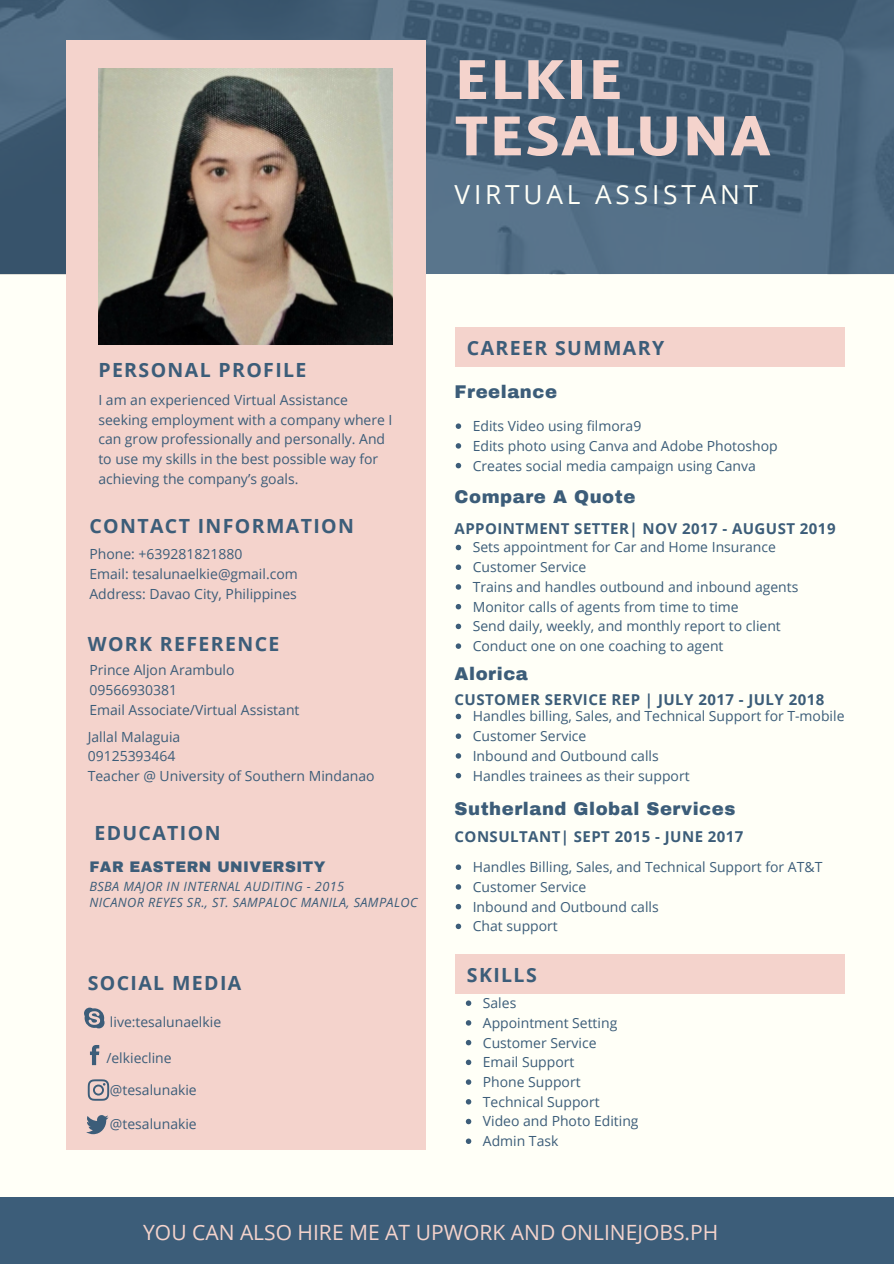
<style>
.page{position:relative;width:894px;height:1264px;background:#fff}
.page>*{position:absolute;margin:0;border:0;box-sizing:border-box;transform-origin:0 0}
.t1{font:900 57px/56.2px "Martel Sans";letter-spacing:.02em;color:#f4d3cc}
.t2{font:26.25px "Open Sans";letter-spacing:.145em;color:#fffff7}
.t3{font:21px "Open Sans";color:#f4d3cc}
.t4{font:700 19.5px "Open Sans";letter-spacing:.07em;color:#3c5d79}
.t5{font:900 18px "Archivo";letter-spacing:.03em;color:#3c5d79}
.t6{font:700 15px "Open Sans";letter-spacing:.03em;color:#3c5d79}
.t7{font:900 15px "Archivo";letter-spacing:.03em;color:#3c5d79}
.t8{font:13.95px/19.6px "Open Sans";color:#3c5d79}
.t9{font:italic 12.75px/15.3px "Open Sans";letter-spacing:.03em;color:#3c5d79}
</style>
<div class="page">
<div style="left:0;top:0;width:893px;height:1263px;background:#fffff7"></div>
<div style="left:0;top:1197px;width:893px;height:66px;background:#3c5d79"></div>
<img style="left:0;top:0;width:893px;height:274px">
<div style="left:454px;top:327px;width:390px;height:40px;background:#f4d3cc"></div>
<svg style="left:455px;top:713px;width:6px;height:6px"></svg>
<svg style="left:455px;top:733px;width:6px;height:6px"></svg>
<svg style="left:455px;top:753px;width:6px;height:5px"></svg>
<svg style="left:455px;top:773px;width:6px;height:5px"></svg>
<svg style="left:455px;top:864px;width:6px;height:6px"></svg>
<svg style="left:455px;top:884px;width:6px;height:5px"></svg>
<svg style="left:455px;top:903px;width:6px;height:6px"></svg>
<svg style="left:455px;top:923px;width:6px;height:6px"></svg>
<div style="left:66px;top:40px;width:360px;height:1109px;background:#f4d3cc"></div>
<img style="left:98px;top:68px;width:294px;height:276px">
<svg style="left:455px;top:545px;width:6px;height:5px"></svg>
<svg style="left:455px;top:564px;width:6px;height:6px"></svg>
<svg style="left:455px;top:584px;width:6px;height:5px"></svg>
<svg style="left:455px;top:604px;width:6px;height:5px"></svg>
<svg style="left:455px;top:623px;width:6px;height:6px"></svg>
<svg style="left:455px;top:643px;width:6px;height:6px"></svg>
<svg style="left:455px;top:423px;width:6px;height:6px"></svg>
<svg style="left:455px;top:443px;width:6px;height:5px"></svg>
<svg style="left:455px;top:463px;width:6px;height:5px"></svg>
<div style="left:454px;top:954px;width:390px;height:40px;background:#f4d3cc"></div>
<svg style="left:465px;top:1000px;width:6px;height:5px"></svg>
<svg style="left:465px;top:1020px;width:6px;height:5px"></svg>
<svg style="left:465px;top:1039px;width:6px;height:6px"></svg>
<svg style="left:465px;top:1059px;width:6px;height:6px"></svg>
<svg style="left:465px;top:1079px;width:6px;height:5px"></svg>
<svg style="left:465px;top:1099px;width:6px;height:5px"></svg>
<svg style="left:465px;top:1118px;width:6px;height:6px"></svg>
<svg style="left:465px;top:1138px;width:6px;height:5px"></svg>
<svg style="left:84px;top:1007px;width:20px;height:21px"></svg>
<svg style="left:90px;top:1045px;width:9px;height:20px"></svg>
<svg style="left:88px;top:1079px;width:21px;height:21px"></svg>
<svg style="left:86px;top:1115px;width:22px;height:19px"></svg>
<h1 class="t1" style="left:454px;top:51px;width:317px">ELKIE<br>TESALUNA</h1>
<h2 class="t2" style="left:454px;top:176px;width:305px">VIRTUAL ASSISTANT</h2>
<h3 class="t4" style="left:98px;top:356px;width:209px">PERSONAL PROFILE</h3>
<p class="t8" style="left:98px;top:390px;width:295px">I am an experienced Virtual Assistance seeking employment with a company where I can grow professionally and personally. And to use my skills in the best possible way for achieving the company’s goals.</p>
<h3 class="t4" style="left:89px;top:512px;width:266px">CONTACT INFORMATION</h3>
<p class="t8" style="left:89px;top:544px;width:210px">Phone: +639281821880<br>Email: tesalunaelkie@gmail.com<br>Address: Davao City, Philippines</p>
<h3 class="t4" style="left:88px;top:630px;width:193px">WORK REFERENCE</h3>
<p class="t8" style="left:89px;top:660px;width:211px">Prince Aljon Arambulo<br>09566930381<br>Email Associate/Virtual Assistant</p>
<p class="t8" style="left:88px;top:726px;width:288px">Jallal Malaguia<br>09125393464<br>Teacher @ University of Southern Mindanao</p>
<h3 class="t4" style="left:94px;top:819px;width:128px">EDUCATION</h3>
<p class="t7" style="left:89px;top:859px;width:237px">FAR EASTERN UNIVERSITY</p>
<p class="t9" style="left:89px;top:878px;width:329px">BSBA MAJOR IN INTERNAL AUDITING - 2015<br>NICANOR REYES SR., ST. SAMPALOC MANILA, SAMPALOC</p>
<h3 class="t4" style="left:88px;top:969px;width:155px">SOCIAL MEDIA</h3>
<p class="t8" style="left:110px;top:1011px;width:113px">live:tesalunaelkie</p>
<p class="t8" style="left:106px;top:1047px;width:67px">/elkiecline</p>
<p class="t8" style="left:110px;top:1079px;width:88px">@tesalunakie</p>
<p class="t8" style="left:110px;top:1113px;width:88px">@tesalunakie</p>
<h3 class="t4" style="left:467px;top:334px;width:199px">CAREER SUMMARY</h3>
<p class="t5" style="left:454px;top:382px;width:104px">Freelance</p>
<p class="t8" style="left:472px;top:416px;width:306px">Edits Video using filmora9<br>Edits photo using Canva and Adobe Photoshop<br>Creates social media campaign using Canva</p>
<p class="t5" style="left:454px;top:487px;width:182px">Compare A Quote</p>
<p class="t6" style="left:454px;top:517px;width:382px">APPOINTMENT SETTER| NOV 2017 - AUGUST 2019</p>
<p class="t8" style="left:472px;top:537px;width:327px">Sets appointment for Car and Home Insurance Customer Service<br>Trains and handles outbound and inbound agents Monitor calls of agents from time to time<br>Send daily, weekly, and monthly report to client Conduct one on one coaching to agent</p>
<p class="t5" style="left:454px;top:664px;width:75px">Alorica</p>
<p class="t6" style="left:454px;top:689px;width:371px">CUSTOMER SERVICE REP | JULY 2017 - JULY 2018</p>
<p class="t8" style="left:472px;top:706px;width:373px">Handles billing, Sales, and Technical Support for T-mobile Customer Service<br>Inbound and Outbound calls<br>Handles trainees as their support</p>
<p class="t5" style="left:454px;top:799px;width:282px">Sutherland Global Services</p>
<p class="t6" style="left:454px;top:826px;width:290px">CONSULTANT| SEPT 2015 - JUNE 2017</p>
<p class="t8" style="left:472px;top:856px;width:351px">Handles Billing, Sales, and Technical Support for AT&amp;T<br>Customer Service<br>Inbound and Outbound calls<br>Chat support</p>
<h3 class="t4" style="left:467px;top:960px;width:71px">SKILLS</h3>
<p class="t8" style="left:482px;top:992px;width:157px">Sales<br>Appointment Setting<br>Customer Service<br>Email Support<br>Phone Support<br>Technical Support<br>Video and Photo Editing<br>Admin Task</p>
<h3 class="t3" style="left:143px;top:1217px;width:576px">YOU CAN ALSO HIRE ME AT UPWORK AND ONLINEJOBS.PH</h3>
</div>
